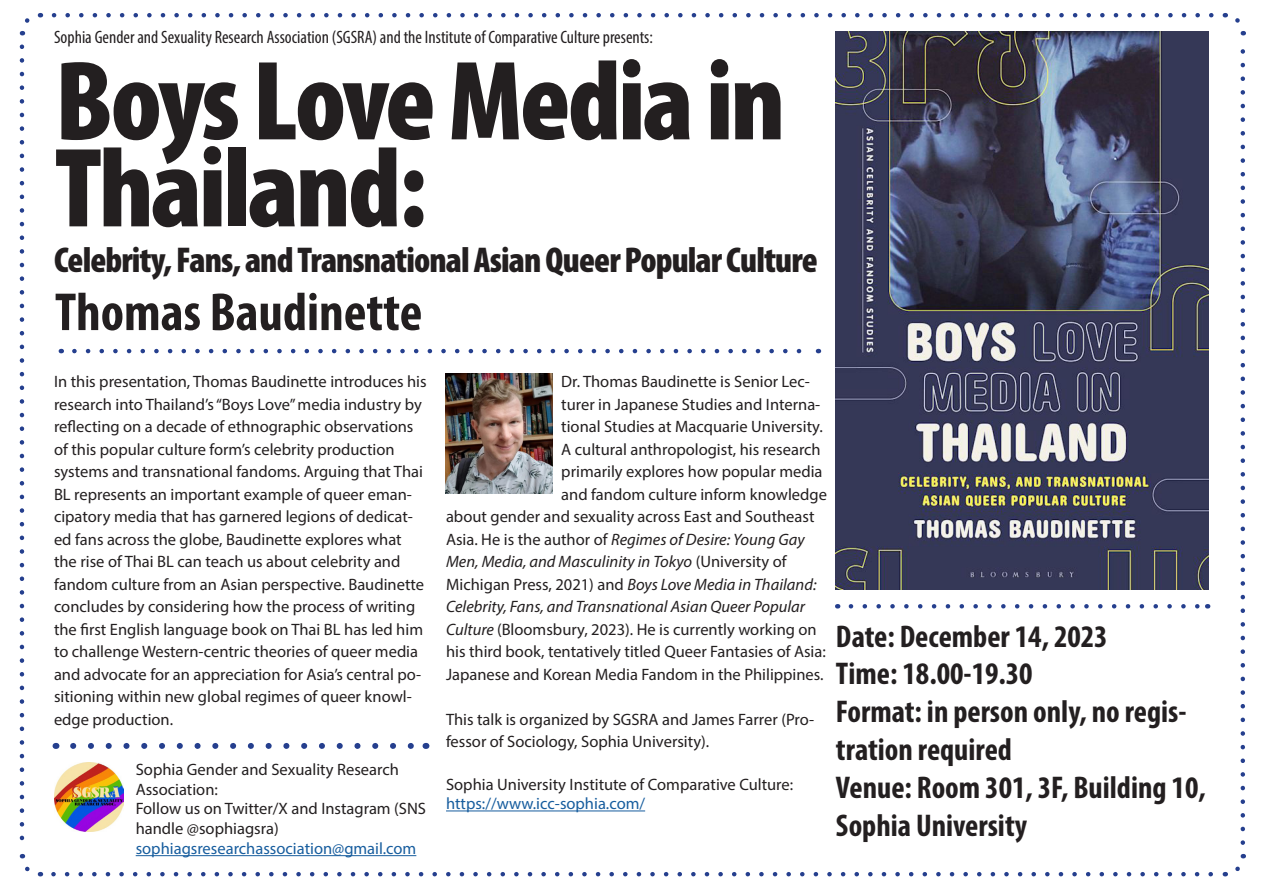
<style>
.page{position:relative;width:1263px;height:893px;background:#fff}
.page>*{position:absolute;margin:0;border:0;box-sizing:border-box;transform-origin:0 0}
.t1{font:900 condensed 114px/87px "Myriad Pro";letter-spacing:-.025em;color:#231f20}
.t2{font:700 condensed 54px "Myriad Pro";color:#231f20}
.t3{font:900 condensed 36px "Myriad Pro";letter-spacing:-.025em;color:#231f20}
.t4{font:700 condensed 31.5px/37.8px "Myriad Pro";color:#231f20}
.t5{font:condensed 18px "Myriad Pro";color:#231f20}
.t6{font:16.5px/22.5px "Myriad Pro";color:#231f20}
.t7{font:italic 16.5px "Myriad Pro";color:#231f20}
.t8{font:16.5px "Myriad Pro";color:#175d9e}
.s1{font-style:normal}
.s2{font-style:italic}
.s3{color:#175d9e}
</style>
<div class="page">
<img style="left:836px;top:31px;width:373px;height:559px">
<hr style="left:446px;top:810px;width:199px;height:1px;background:#175d9e">
<img style="left:445px;top:373px;width:107px;height:121px">
<hr style="left:136px;top:855px;width:280px;height:1px;background:#175d9e">
<img style="left:55px;top:762px;width:69px;height:70px">
<svg style="left:74px;top:349px;width:728px;height:4px"></svg>
<svg style="left:73px;top:743px;width:341px;height:6px"></svg>
<svg style="left:851px;top:604px;width:349px;height:4px"></svg>
<svg style="left:53px;top:872px;width:1160px;height:4px"></svg>
<svg style="left:51px;top:13px;width:1160px;height:4px"></svg>
<svg style="left:19px;top:18px;width:11px;height:17px"></svg>
<svg style="left:20px;top:47px;width:21px;height:830px"></svg>
<svg style="left:1225px;top:854px;width:21px;height:22px"></svg>
<svg style="left:1225px;top:13px;width:20px;height:830px"></svg>
<p class="t5" style="left:54px;top:26px;width:600px">Sophia Gender and Sexuality Research Association (SGSRA) and the Institute of Comparative Culture presents:</p>
<p class="t1" style="left:55px;top:59px;width:732px">Boys Love Media in<br>Thailand:</p>
<p class="t3" style="left:54px;top:240px;width:765px">Celebrity, Fans, and Transnational Asian Queer Popular Culture</p>
<p class="t2" style="left:55px;top:278px;width:369px">Thomas Baudinette</p>
<p class="t6" style="left:54px;top:370px;width:374px">In this presentation, Thomas Baudinette introduces his research into Thailand’s “Boys Love” media industry by reflecting on a decade of ethnographic observations of this popular culture form’s celebrity production systems and transnational fandoms. Arguing that Thai BL represents an important example of queer eman&shy;cipatory media that has garnered legions of dedicat&shy;ed fans across the globe, Baudinette explores what the rise of Thai BL can teach us about celebrity and fandom culture from an Asian perspective. Baudinette concludes by considering how the process of writing the first English language book on Thai BL has led him to challenge Western-centric theories of queer media and advocate for an appreciation for Asia’s central po&shy;sitioning within new global regimes of queer knowl&shy;edge production.</p>
<p class="t6" style="left:136px;top:759px;width:265px;line-height:19.8px">Sophia Gender and Sexuality Research<br>Association:</p>
<p class="t6" style="left:136px;top:799px;width:292px;line-height:19.8px">Follow us on Twitter/X and Instagram (SNS handle @sophiagsra)</p>
<p class="t8" style="left:136px;top:838px;width:282px">sophiagsresearchassociation@gmail.com</p>
<p class="t6" style="left:561px;top:370px;width:250px">Dr. Thomas Baudinette is Senior Lec-</p>
<p class="t6" style="left:561px;top:393px;width:261px">turer in Japanese Studies and Interna-</p>
<p class="t6" style="left:561px;top:415px;width:263px">tional Studies at Macquarie University.</p>
<p class="t6" style="left:561px;top:438px;width:261px">A cultural anthropologist, his research</p>
<p class="t6" style="left:561px;top:460px;width:263px">primarily explores how popular media</p>
<p class="t6" style="left:561px;top:483px;width:267px">and fandom culture inform knowledge</p>
<p class="t6" style="left:446px;top:505px;width:370px">about gender and sexuality across East and Southeast</p>
<p class="t7" style="left:446px;top:529px;width:360px"><span class="s1">Asia. He is the author of</span> Regimes of Desire: Young Gay</p>
<p class="t7" style="left:446px;top:551px;width:342px">Men, Media, and Masculinity in Tokyo <span class="s1">(University of</span></p>
<p class="t7" style="left:446px;top:574px;width:372px"><span class="s1">Michigan Press, 2021) and</span> Boys Love Media in Thailand:</p>
<p class="t7" style="left:446px;top:596px;width:361px">Celebrity, Fans, and Transnational Asian Queer Popular</p>
<p class="t6" style="left:446px;top:618px;width:372px"><span class="s2">Culture</span> (Bloomsbury, 2023). He is currently working on</p>
<p class="t6" style="left:446px;top:640px;width:381px">his third book, tentatively titled Queer Fantasies of Asia:</p>
<p class="t6" style="left:446px;top:663px;width:379px">Japanese and Korean Media Fandom in the Philippines.</p>
<p class="t6" style="left:446px;top:708px;width:370px">This talk is organized by SGSRA and James Farrer (Pro&shy;fessor of Sociology, Sophia University).</p>
<p class="t6" style="left:446px;top:774px;width:349px;line-height:19.8px">Sophia University Institute of Comparative Culture: <span class="s3">https://www.icc-sophia.com/</span></p>
<p class="t4" style="left:836px;top:616px;width:273px">Date: December 14, 2023</p>
<p class="t4" style="left:836px;top:654px;width:198px">Time: 18.00-19.30</p>
<p class="t4" style="left:836px;top:692px;width:352px">Format: in person only, no regis&shy;tration required</p>
<p class="t4" style="left:836px;top:768px;width:371px">Venue: Room 301, 3F, Building 10,<br>Sophia University</p>
</div>
